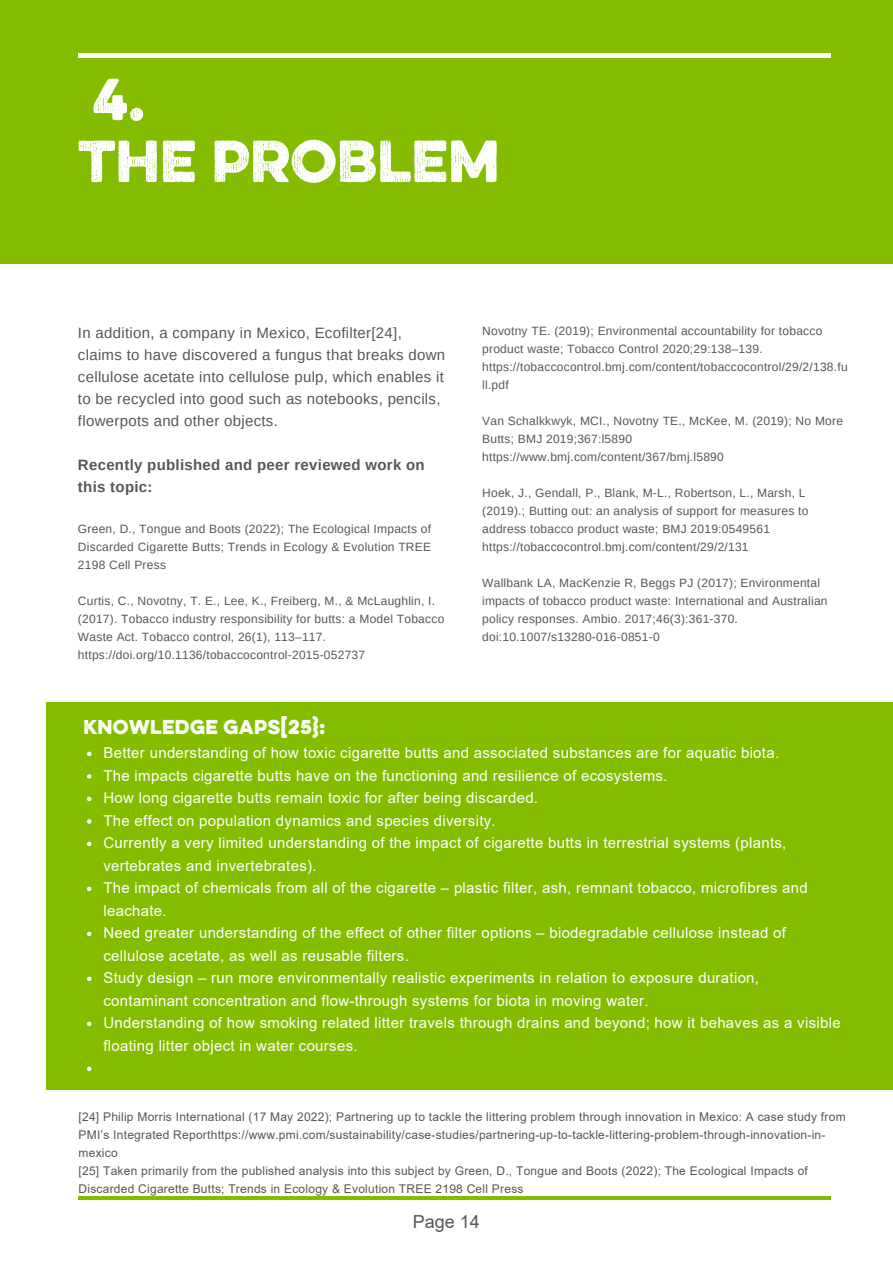
<style>
.page{position:relative;width:893px;height:1264px;background:#fff}
.page>*{position:absolute;margin:0;border:0;box-sizing:border-box;transform-origin:0 0}
.t1{font:700 52.95px/61.8px "Eveleth";color:#fff}
.t2{font:700 18px "Eveleth";letter-spacing:.02em;color:#fff}
.t3{font:18px "Arial";color:#575756}
.t4{font:15px/22.5px "Arial";letter-spacing:.02em;color:#fff}
.t5{font:15px/22px "Arimo";letter-spacing:.02em;color:#575756}
.t6{font:700 15px/22px "Arimo";letter-spacing:.02em;color:#575756}
.t7{font:12px/18px "Arimo";letter-spacing:.02em;color:#575756}
.t8{font:12px/18px "Arial";letter-spacing:.02em;color:#575756}
</style>
<div class="page">
<div style="left:0;top:0;width:892px;height:264px;background:#84bd00"></div>
<hr style="left:78px;top:1196px;width:752px;height:3px;background:#84bd00">
<hr style="left:79px;top:54px;width:752px;height:3px;background:#fff">
<div style="left:47px;top:701px;width:845px;height:388px;background:#84bd00"></div>
<svg style="left:87px;top:751px;width:4px;height:5px"></svg>
<svg style="left:87px;top:774px;width:4px;height:4px"></svg>
<svg style="left:87px;top:796px;width:4px;height:5px"></svg>
<svg style="left:87px;top:819px;width:4px;height:4px"></svg>
<svg style="left:87px;top:841px;width:4px;height:5px"></svg>
<svg style="left:87px;top:886px;width:4px;height:5px"></svg>
<svg style="left:87px;top:931px;width:4px;height:5px"></svg>
<svg style="left:87px;top:976px;width:4px;height:5px"></svg>
<svg style="left:87px;top:1021px;width:4px;height:5px"></svg>
<svg style="left:87px;top:1066px;width:4px;height:5px"></svg>
<h1 class="t1" style="left:78px;top:74px;width:423px">4.<br>THE PROBLEM</h1>
<p class="t5" style="left:78px;top:322px;width:369px">In addition, a company in Mexico, Ecofilter[24], claims to have discovered a fungus that breaks down cellulose acetate into cellulose pulp, which enables it to be recycled into good such as notebooks, pencils, flowerpots and other objects.</p>
<p class="t6" style="left:78px;top:453px;width:348px">Recently published and peer reviewed work on this topic:</p>
<p class="t7" style="left:78px;top:519px;width:354px;text-align:justify">Green, D., Tongue and Boots (2022); The Ecological Impacts of Discarded Cigarette Butts; Trends in Ecology &amp; Evolution TREE 2198 Cell Press</p>
<p class="t7" style="left:78px;top:591px;width:368px">Curtis, C., Novotny, T. E., Lee, K., Freiberg, M., &amp; McLaughlin, I. (2017). Tobacco industry responsibility for butts: a Model Tobacco Waste Act. Tobacco control, 26(1), 113–117. https://doi.org/10.1136/tobaccocontrol-2015-052737</p>
<h2 class="t2" style="left:83px;top:718px;width:244px">KNOWLEDGE GAPS[25}:</h2>
<p class="t7" style="left:482px;top:322px;width:367px">Novotny TE. (2019); Environmental accountability for tobacco product waste; Tobacco Control 2020;29:138–139. https://tobaccocontrol.bmj.com/content/tobaccocontrol/29/2/138.fu ll.pdf</p>
<p class="t7" style="left:482px;top:412px;width:362px">Van Schalkkwyk, MCI., Novotny TE., McKee, M. (2019); No More<br>Butts; BMJ 2019;367:l5890 https://www.bmj.com/content/367/bmj.l5890</p>
<p class="t7" style="left:482px;top:484px;width:328px">Hoek, J., Gendall, P., Blank, M-L., Robertson, L., Marsh, L (2019).; Butting out: an analysis of support for measures to address tobacco product waste; BMJ 2019:0549561 https://tobaccocontrol.bmj.com/content/29/2/131</p>
<p class="t7" style="left:482px;top:574px;width:347px">Wallbank LA, MacKenzie R, Beggs PJ (2017); Environmental impacts of tobacco product waste: International and Australian policy responses. Ambio. 2017;46(3):361-370. doi:10.1007/s13280-016-0851-0</p>
<p class="t4" style="left:103px;top:742px;width:738px">Better understanding of how toxic cigarette butts and associated substances are for aquatic biota.<br>The impacts cigarette butts have on the functioning and resilience of ecosystems.<br>How long cigarette butts remain toxic for after being discarded.<br>The effect on population dynamics and species diversity.<br>Currently a very limited understanding of the impact of cigarette butts in terrestrial systems (plants, vertebrates and invertebrates).<br>The impact of chemicals from all of the cigarette – plastic filter, ash, remnant tobacco, microfibres and leachate.<br>Need greater understanding of the effect of other filter options – biodegradable cellulose instead of cellulose acetate, as well as reusable filters.<br>Study design – run more environmentally realistic experiments in relation to exposure duration, contaminant concentration and flow-through systems for biota in moving water.<br>Understanding of how smoking related litter travels through drains and beyond; how it behaves as a visible floating litter object in water courses.</p>
<p class="t8" style="left:79px;top:1107px;width:768px">[24] Philip Morris International (17 May 2022); Partnering up to tackle the littering problem through innovation in Mexico: A case study from PMI’s Integrated Reporthttps://www.pmi.com/sustainability/case-studies/partnering-up-to-tackle-littering-problem-through-innovation-in&shy;mexico<br>[25] Taken primarily from the published analysis into this subject by Green, D., Tongue and Boots (2022); The Ecological Impacts of Discarded Cigarette Butts; Trends in Ecology &amp; Evolution TREE 2198 Cell Press</p>
<h2 class="t3" style="left:413px;top:1211px;width:68px">Page 14</h2>
</div>
